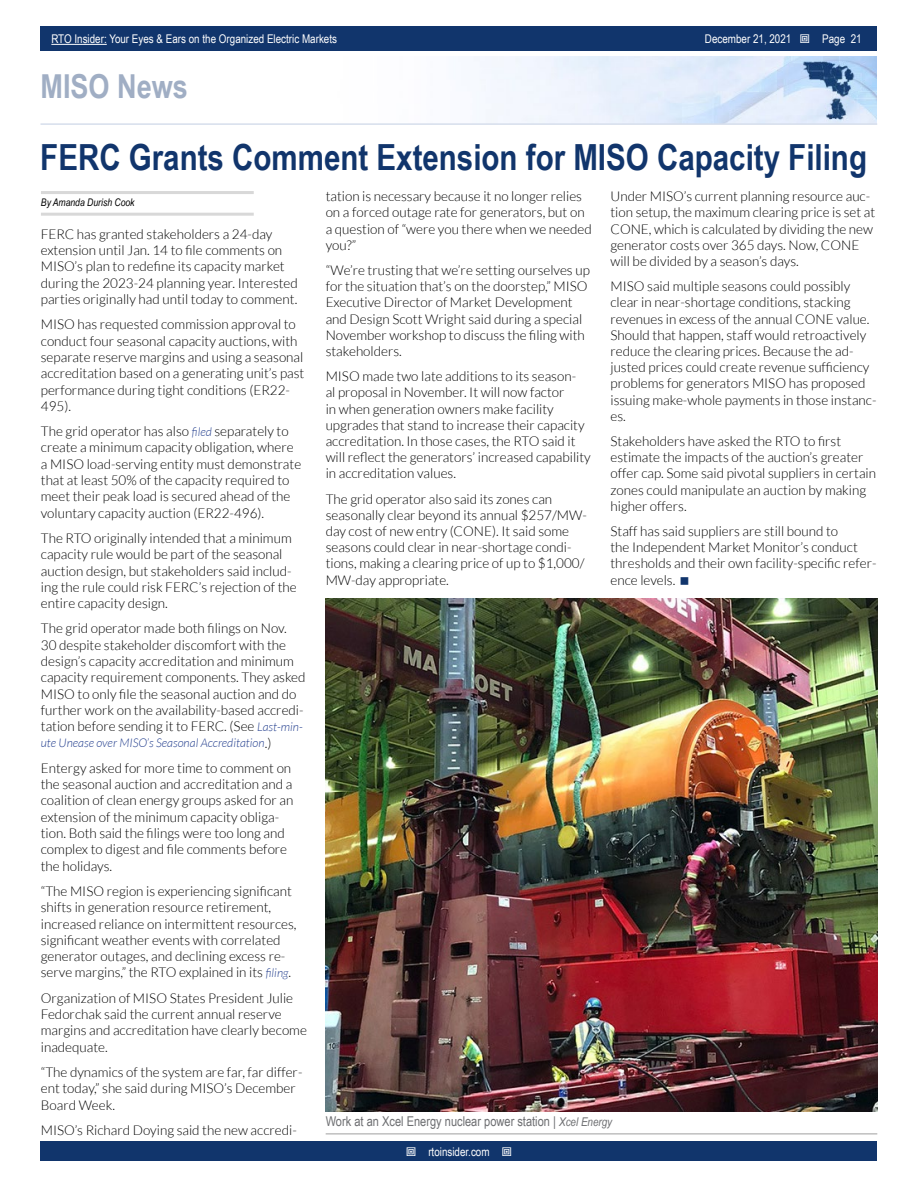
<style>
.page{position:relative;width:918px;height:1188px;background:#fff}
.page>*{position:absolute;margin:0;border:0;box-sizing:border-box;transform-origin:0 0}
.t1{font:700 36px "Arial Narrow";color:#11356c}
.t2{font:700 33px "Arial Narrow";color:#a0aec4}
.t3{font:300 13.5px/16.4px "Lato";color:#000}
.t4{font:13.5px "Arial Narrow";color:#6d6e71}
.t5{font:12px "Arial Narrow";color:#fff}
.t6{font:italic 300 12px "Lato";color:#25408f}
.t7{font:italic 10.5px "Arial Narrow";color:#000}
.s1{font-style:italic;font-size:12px;color:#25408f}
.s2{font-style:normal;font-size:13.5px;color:#000}
.s3{font-style:italic;font-size:12px}
</style>
<div class="page">
<div style="left:41px;top:1142px;width:836px;height:19px;background:#11356c"></div>
<div style="left:41px;top:27px;width:836px;height:24px;background:#11356c"></div>
<hr style="left:51px;top:44px;width:56px;height:1px;background:#fff">
<img style="left:474px;top:56px;width:403px;height:67px">
<hr style="left:40px;top:123px;width:837px;height:2px;background:#d6deec">
<hr style="left:41px;top:191px;width:213px;height:3px;background:#d8d8d8">
<hr style="left:41px;top:213px;width:213px;height:3px;background:#d8d8d8">
<hr style="left:326px;top:1133px;width:551px;height:2px;background:#bfbfbf">
<img style="left:326px;top:598px;width:552px;height:513px">
<p class="t5" style="left:51px;top:30px;width:287px">RTO Insider: Your Eyes &amp; Ears on the Organized Electric Markets</p>
<p class="t5" style="left:705px;top:30px;width:88px">December 21, 2021</p>
<p class="t5" style="left:822px;top:30px;width:41px">Page 21</p>
<h2 class="t2" style="left:40px;top:61px;width:149px">MISO News</h2>
<h1 class="t1" style="left:40px;top:130px;width:828px">FERC Grants Comment Extension for MISO Capacity Filing</h1>
<p class="t7" style="left:41px;top:195px;width:95px">By Amanda Durish Cook</p>
<p class="t3" style="left:611px;top:188px;width:266px">Under MISO’s current planning resource auc&shy;tion setup, the maximum clearing price is set at CONE, which is calculated by dividing the new generator costs over 365 days. Now, CONE will be divided by a season’s days.</p>
<p class="t3" style="left:611px;top:278px;width:268px">MISO said multiple seasons could possibly clear in near-shortage conditions, stacking revenues in excess of the annual CONE value.<br>Should that happen, staff would retroactively reduce the clearing prices. Because the ad&shy;justed prices could create revenue sufficiency problems for generators MISO has proposed issuing make-whole payments in those instanc&shy;es.</p>
<p class="t3" style="left:611px;top:433px;width:267px">Stakeholders have asked the RTO to first estimate the impacts of the auction’s greater offer cap. Some said pivotal suppliers in certain zones could manipulate an auction by making higher offers.</p>
<p class="t3" style="left:611px;top:523px;width:268px">Staff has said suppliers are still bound to<br>the Independent Market Monitor’s conduct thresholds and their own facility-specific refer&shy;ence levels.</p>
<p class="t3" style="left:326px;top:188px;width:268px">tation is necessary because it no longer relies on a forced outage rate for generators, but on a question of “were you there when we needed you?”</p>
<p class="t3" style="left:326px;top:262px;width:266px">“We’re trusting that we’re setting ourselves up for the situation that’s on the doorstep,” MISO Executive Director of Market Development and Design Scott Wright said during a special November workshop to discuss the filing with stakeholders.</p>
<p class="t3" style="left:326px;top:368px;width:267px">MISO made two late additions to its season-<br>al proposal in November. It will now factor<br>in when generation owners make facility upgrades that stand to increase their capacity accreditation. In those cases, the RTO said it will reflect the generators’ increased capability in accreditation values.</p>
<p class="t3" style="left:326px;top:491px;width:263px">The grid operator also said its zones can seasonally clear beyond its annual $257/MW&shy;day cost of new entry (CONE). It said some seasons could clear in near-shortage condi&shy;tions, making a clearing price of up to $1,000/ MW-day appropriate.</p>
<p class="t3" style="left:41px;top:226px;width:259px">FERC has granted stakeholders a 24-day extension until Jan. 14 to file comments on MISO’s plan to redefine its capacity market during the 2023-24 planning year. Interested parties originally had until today to comment.</p>
<p class="t3" style="left:41px;top:316px;width:265px">MISO has requested commission approval to conduct four seasonal capacity auctions, with separate reserve margins and using a seasonal accreditation based on a generating unit’s past performance during tight conditions (ER22- 495).</p>
<p class="t3" style="left:41px;top:423px;width:262px">The grid operator has also <span class="s1">filed</span> separately to create a minimum capacity obligation, where a MISO load-serving entity must demonstrate that at least 50% of the capacity required to meet their peak load is secured ahead of the voluntary capacity auction (ER22-496).</p>
<p class="t3" style="left:41px;top:530px;width:257px">The RTO originally intended that a minimum capacity rule would be part of the seasonal auction design, but stakeholders said includ&shy;ing the rule could risk FERC’s rejection of the entire capacity design.</p>
<p class="t3" style="left:41px;top:620px;width:266px">The grid operator made both filings on Nov.<br>30 despite stakeholder discomfort with the design’s capacity accreditation and minimum capacity requirement components. They asked MISO to only file the seasonal auction and do further work on the availability-based accredi&shy;tation before sending it to FERC. (See <span class="s1">Last-min-</span></p>
<p class="t6" style="left:41px;top:737px;width:232px">ute Unease over MISO’s Seasonal Accreditation<span class="s2">.)</span></p>
<p class="t3" style="left:41px;top:760px;width:254px">Entergy asked for more time to comment on the seasonal auction and accreditation and a coalition of clean energy groups asked for an extension of the minimum capacity obliga&shy;tion. Both said the filings were too long and complex to digest and file comments before the holidays.</p>
<p class="t3" style="left:41px;top:883px;width:257px">“The MISO region is experiencing significant shifts in generation resource retirement, increased reliance on intermittent resources, significant weather events with correlated generator outages, and declining excess re&shy;serve margins,” the RTO explained in its <span class="s1">filing</span>.</p>
<p class="t3" style="left:41px;top:990px;width:268px">Organization of MISO States President Julie Fedorchak said the current annual reserve margins and accreditation have clearly become inadequate.</p>
<p class="t3" style="left:41px;top:1064px;width:263px">“The dynamics of the system are far, far differ&shy;ent today,” she said during MISO’s December<br>Board Week.</p>
<p class="t3" style="left:41px;top:1122px;width:258px">MISO’s Richard Doying said the new accredi-</p>
<p class="t4" style="left:326px;top:1112px;width:288px">Work at an Xcel Energy nuclear power station | <span class="s3">Xcel Energy</span></p>
<p class="t5" style="left:428px;top:1143px;width:63px">rtoinsider.com</p>
</div>
